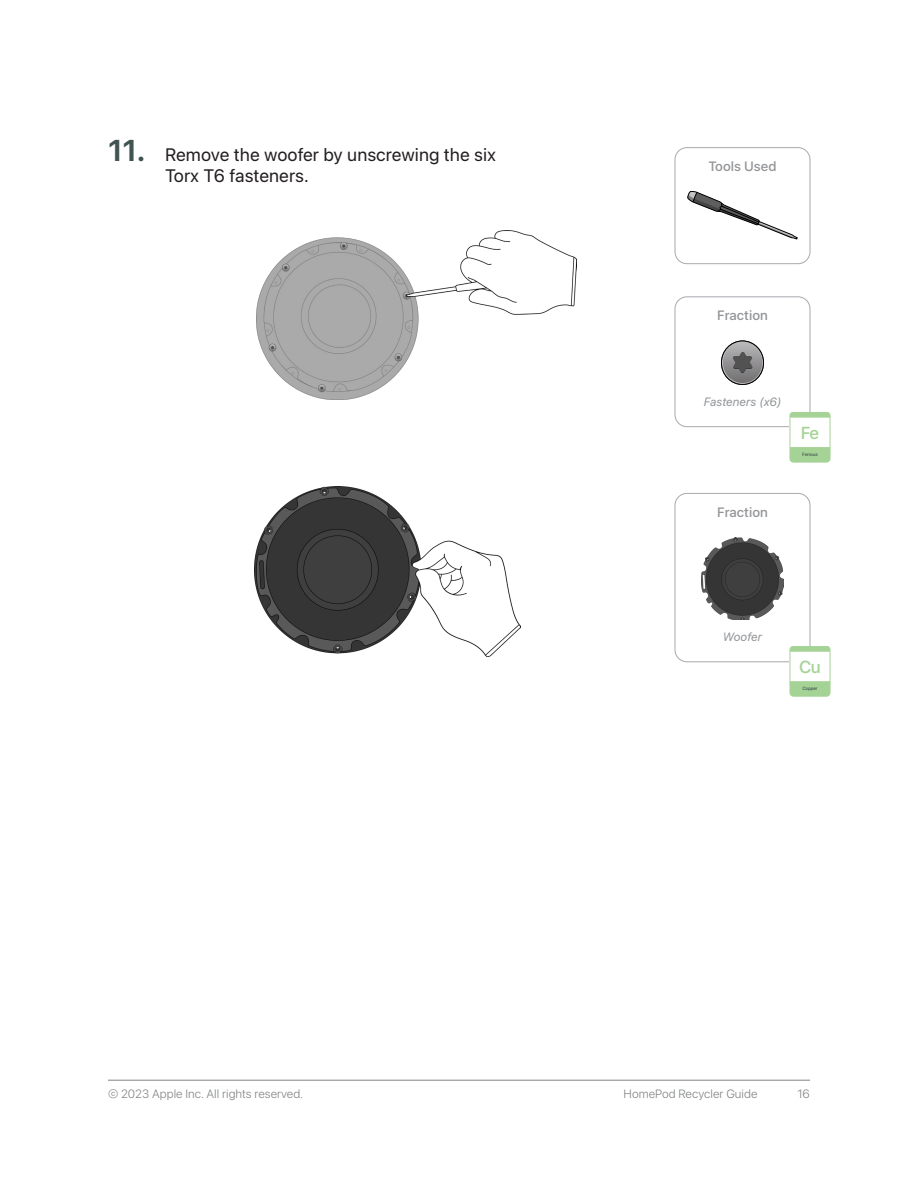
<style>
.page{position:relative;width:918px;height:1188px;background:#fff}
.page>*{position:absolute;margin:0;border:0;box-sizing:border-box;transform-origin:0 0}
.t1{font:18px/21px "SF Hello";color:#231f20}
.t2{font:500 17.25px "SF Hello";color:#a5d396}
.Fraction__Heading{font:500 13.5px "SF Hello";color:#939598}
.t3{font:300 12px "SF Hello";color:#808285}
.Fraction__Descriptio{font:italic 12px "SF Hello";color:#939598}
.t4{font:500 4.65px "SF Hello";letter-spacing:-.02em;color:#41524f}
.s1{font-weight:600;font-size:30px;color:#415350}
</style>
<div class="page">
<hr style="left:108px;top:1080px;width:702px;height:1px;background:#808285">
<img style="left:257px;top:230px;width:320px;height:169px">
<img style="left:255px;top:486px;width:265px;height:171px">
<div style="left:675px;top:147px;width:135px;height:117px;border:1px solid #a8a9ad;border-radius:12px"></div>
<div style="left:675px;top:296px;width:135px;height:131px;border:1px solid #a8a9ad;border-radius:12px"></div>
<div style="left:675px;top:493px;width:135px;height:169px;border:1px solid #a8a9ad;border-radius:12px"></div>
<svg style="left:688px;top:191px;width:109px;height:48px"></svg>
<div style="left:721px;top:341px;width:43px;height:44px;border:1px solid #050504;border-radius:50%"></div>
<svg style="left:723px;top:342px;width:39px;height:41px;background:#8e8e8f"></svg>
<img style="left:701px;top:537px;width:83px;height:83px">
<div style="left:790px;top:417px;width:40px;height:32px;background:#fff"></div>
<svg style="left:790px;top:447px;width:40px;height:15px"></svg>
<svg style="left:790px;top:412px;width:40px;height:6px"></svg>
<div style="left:790px;top:412px;width:40px;height:50px;border:1px solid #a5d396;border-radius:3px"></div>
<div style="left:790px;top:652px;width:40px;height:31px;background:#fff"></div>
<svg style="left:790px;top:681px;width:40px;height:15px"></svg>
<svg style="left:790px;top:646px;width:40px;height:6px"></svg>
<div style="left:790px;top:646px;width:40px;height:50px;border:1px solid #a5d396;border-radius:3px"></div>
<p class="t1" style="left:165px;top:144px;width:333px;text-indent:-57px"><span class="s1">11.</span> Remove the woofer by unscrewing the six<br>Torx T6 fasteners.</p>
<p class="Fraction__Heading" style="left:708px;top:158px;width:70px">Tools Used</p>
<p class="Fraction__Heading" style="left:717px;top:308px;width:52px">Fraction</p>
<p class="Fraction__Descriptio" style="left:704px;top:395px;width:79px">Fasteners (x6)</p>
<p class="Fraction__Heading" style="left:717px;top:504px;width:52px">Fraction</p>
<p class="t2" style="left:801px;top:423px;width:20px">Fe</p>
<p class="t4" style="left:802px;top:452px;width:17px">Ferrous</p>
<p class="Fraction__Descriptio" style="left:723px;top:630px;width:41px">Woofer</p>
<p class="t2" style="left:799px;top:657px;width:23px">Cu</p>
<p class="t4" style="left:802px;top:686px;width:17px">Copper</p>
<p class="t3" style="left:108px;top:1087px;width:197px">© 2023 Apple Inc. All rights reserved.</p>
<p class="t3" style="left:624px;top:1087px;width:135px">HomePod Recycler Guide</p>
<p class="t3" style="left:797px;top:1087px;width:14px">16</p>
</div>
